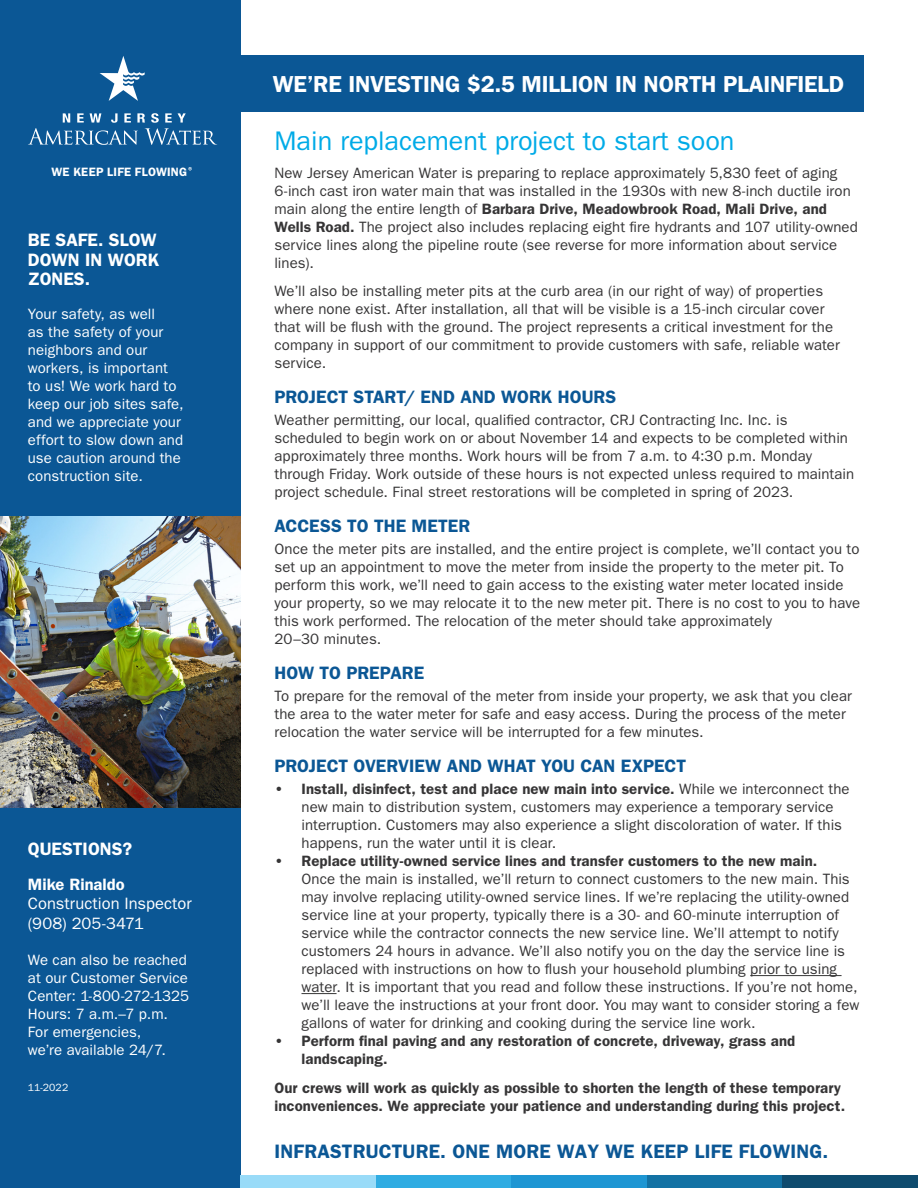
<style>
.page{position:relative;width:918px;height:1188px;background:#fff}
.page>*{position:absolute;margin:0;border:0;box-sizing:border-box;transform-origin:0 0}
.Subhead{font:27px "ITC Franklin Gothic Std";color:#00abe7}
.Title_Head{font:600 23.25px "ITC Franklin Gothic Std";letter-spacing:-.01em;color:#fff}
.Subhead-2{font:600 19.5px "ITC Franklin Gothic Std";letter-spacing:.01em;color:#0b5795}
.Subhead-3{font:600 18px "ITC Franklin Gothic Std";color:#0b5795}
.Subhead-4{font:600 18px/19.5px "ITC Franklin Gothic Std";color:#fff}
.t1{font:16.5px/19.8px "ITC Franklin Gothic Std";color:#fff}
.Body_Copy{font:15px/18px "ITC Franklin Gothic Std";letter-spacing:.005em;color:#363536}
.t2{font:15px/18px "ITC Franklin Gothic Std";letter-spacing:.005em;color:#fff}
.Body_Copy-2{font:600 15px/18px "ITC Franklin Gothic Std";letter-spacing:.005em;color:#363536}
.t3{font:600 12.15px "ITC Franklin Gothic Std";letter-spacing:.015em;color:#fff}
.t4{font:10.5px "ITC Franklin Gothic Std";letter-spacing:.015em;color:#fff}
.s1{font-weight:600}
</style>
<div class="page">
<div style="left:0;top:0;width:241px;height:1188px;background:#0b5795"></div>
<img style="left:0;top:517px;width:241px;height:290px">
<div style="left:230px;top:56px;width:634px;height:56px;background:#0b5795"></div>
<hr style="left:750px;top:975px;width:92px;height:1px;background:#363536">
<hr style="left:302px;top:993px;width:35px;height:1px;background:#363536">
<div style="left:241px;top:1176px;width:135px;height:12px;background:#99dbf8"></div>
<div style="left:376px;top:1176px;width:136px;height:12px;background:#2face2"></div>
<div style="left:512px;top:1176px;width:135px;height:12px;background:#1e96d3"></div>
<div style="left:647px;top:1176px;width:136px;height:12px;background:#1372a4"></div>
<div style="left:783px;top:1176px;width:135px;height:12px;background:#0e4b6e"></div>
<svg style="left:188px;top:167px;width:4px;height:3px"></svg>
<svg style="left:28px;top:113px;width:189px;height:32px"></svg>
<svg style="left:100px;top:56px;width:45px;height:45px"></svg>
<p class="t3" style="left:52px;top:164px;width:137px">WE KEEP LIFE FLOWING</p>
<p class="Subhead-4" style="left:28px;top:231px;width:133px">BE SAFE. SLOW<br>DOWN IN WORK<br>ZONES.</p>
<p class="t2" style="left:28px;top:305px;width:157px">Your safety, as well<br>as the safety of your neighbors and our workers, is important to us! We work hard to keep our job sites safe, and we appreciate your effort to slow down and use caution around the construction site.</p>
<p class="Subhead-4" style="left:28px;top:840px;width:106px">QUESTIONS?</p>
<p class="t1" style="left:28px;top:874px;width:165px"><span class="s1">Mike Rinaldo<br></span>Construction Inspector</p>
<p class="t1" style="left:28px;top:914px;width:118px">(908) 205-3471</p>
<p class="t2" style="left:28px;top:951px;width:163px">We can also be reached at our Customer Service<br>Center: 1-800-272-1325</p>
<p class="t2" style="left:28px;top:1005px;width:142px">Hours: 7 a.m.–7 p.m.</p>
<p class="t2" style="left:28px;top:1023px;width:115px">For emergencies,</p>
<p class="t2" style="left:28px;top:1041px;width:139px">we’re available 24/7.</p>
<p class="t4" style="left:28px;top:1082px;width:42px">11-2022</p>
<p class="Title_Head" style="left:273px;top:70px;width:573px">WE’RE INVESTING $2.5 MILLION IN NORTH PLAINFIELD</p>
<p class="Subhead" style="left:274px;top:125px;width:462px">Main replacement project to start soon</p>
<p class="Body_Copy" style="left:274px;top:164px;width:585px">New Jersey American Water is preparing to replace approximately 5,830 feet of aging 6-inch cast iron water main that was installed in the 1930s with new 8-inch ductile iron main along the entire length of <span class="s1">Barbara Drive, Meadowbrook Road, Mali Drive, and Wells Road.</span> The project also includes replacing eight fire hydrants and 107 utility-owned service lines along the pipeline route (see reverse for more information about service lines).</p>
<p class="Body_Copy" style="left:274px;top:282px;width:567px">We’ll also be installing meter pits at the curb area (in our right of way) of properties where none exist. After installation, all that will be visible is a 15-inch circular cover that will be flush with the ground. The project represents a critical investment for the company in support of our commitment to provide customers with safe, reliable water service.</p>
<p class="Subhead-3" style="left:274px;top:386px;width:343px">PROJECT START/ END AND WORK HOURS</p>
<p class="Body_Copy" style="left:274px;top:411px;width:581px">Weather permitting, our local, qualified contractor, CRJ Contracting Inc. Inc. is scheduled to begin work on or about November 14 and expects to be completed within approximately three months. Work hours will be from 7 a.m. to 4:30 p.m. Monday through Friday. Work outside of these hours is not expected unless required to maintain project schedule. Final street restorations will be completed in spring of 2023.</p>
<p class="Subhead-3" style="left:274px;top:515px;width:197px">ACCESS TO THE METER</p>
<p class="Body_Copy" style="left:274px;top:540px;width:587px">Once the meter pits are installed, and the entire project is complete, we’ll contact you to set up an appointment to move the meter from inside the property to the meter pit. To perform this work, we’ll need to gain access to the existing water meter located inside your property, so we may relocate it to the new meter pit. There is no cost to you to have this work performed. The relocation of the meter should take approximately<br>20–30 minutes.</p>
<p class="Subhead-3" style="left:274px;top:662px;width:151px">HOW TO PREPARE</p>
<p class="Body_Copy" style="left:274px;top:687px;width:579px">To prepare for the removal of the meter from inside your property, we ask that you clear the area to the water meter for safe and easy access. During the process of the meter relocation the water service will be interrupted for a few minutes.</p>
<p class="Subhead-3" style="left:274px;top:755px;width:413px">PROJECT OVERVIEW AND WHAT YOU CAN EXPECT</p>
<p class="Body_Copy" style="left:302px;top:780px;width:550px;text-indent:-27px"><span class="s1">• Install, disinfect, test and place new main into service.</span> While we interconnect the new main to distribution system, customers may experience a temporary service interruption. Customers may also experience a slight discoloration of water. If this happens, run the water until it is clear.</p>
<p class="Body_Copy" style="left:302px;top:852px;width:559px;text-indent:-27px"><span class="s1">• Replace utility-owned service lines and transfer customers to the new main.<br></span>Once the main is installed, we’ll return to connect customers to the new main. This may involve replacing utility-owned service lines. If we’re replacing the utility-owned service line at your property, typically there is a 30- and 60-minute interruption of service while the contractor connects the new service line. We’ll attempt to notify customers 24 hours in advance. We’ll also notify you on the day the service line is replaced with instructions on how to flush your household plumbing prior to using water. It is important that you read and follow these instructions. If you’re not home, we’ll leave the instructions at your front door. You may want to consider storing a few gallons of water for drinking and cooking during the service line work.</p>
<p class="Body_Copy-2" style="left:302px;top:1032px;width:495px;text-indent:-27px">• Perform final paving and any restoration of concrete, driveway, grass and landscaping.</p>
<p class="Body_Copy-2" style="left:274px;top:1079px;width:572px">Our crews will work as quickly as possible to shorten the length of these temporary inconveniences. We appreciate your patience and understanding during this project.</p>
<p class="Subhead-2" style="left:274px;top:1140px;width:555px">INFRASTRUCTURE. ONE MORE WAY WE KEEP LIFE FLOWING.</p>
</div>
